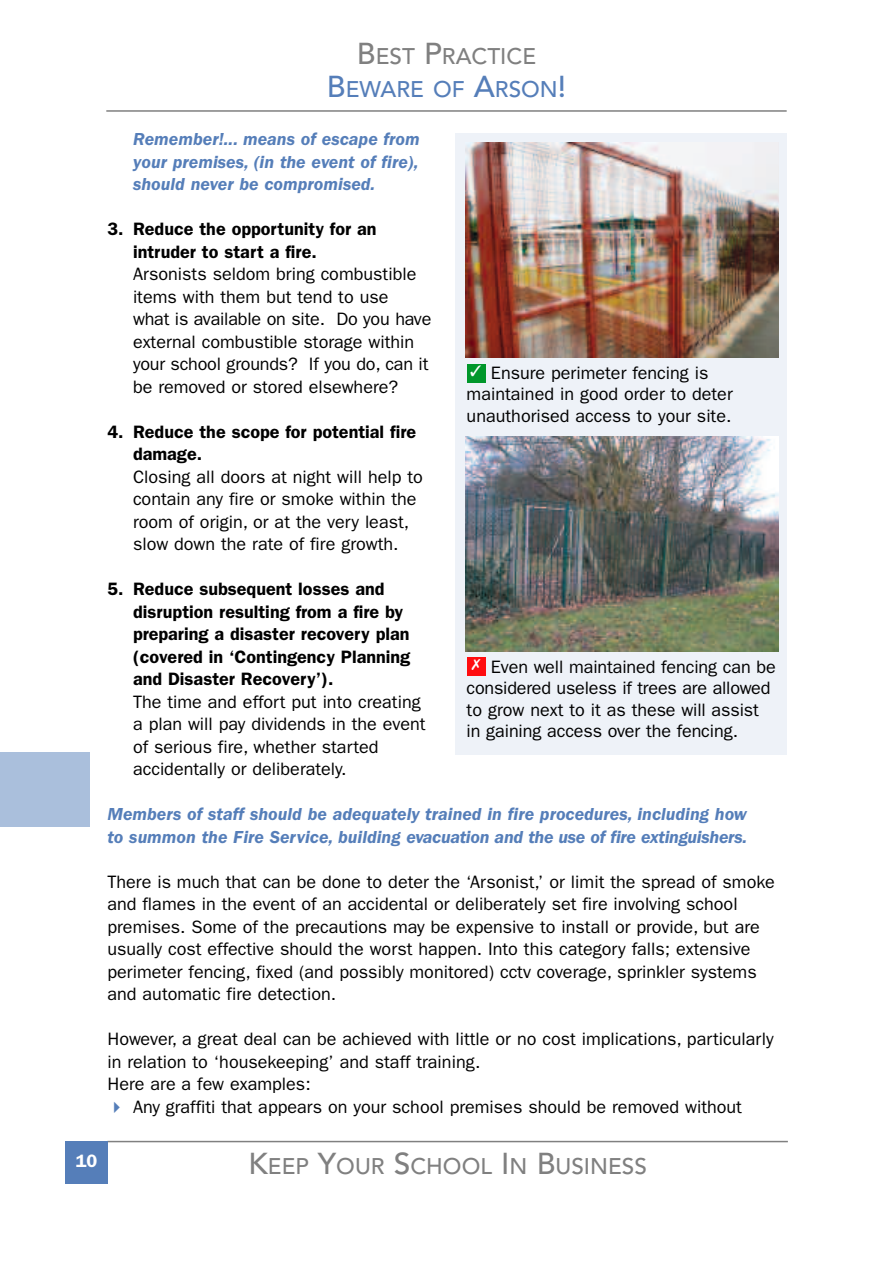
<style>
.page{position:relative;width:893px;height:1263px;background:#fff}
.page>*{position:absolute;margin:0;border:0;box-sizing:border-box;transform-origin:0 0}
.t1{font:500 22.5px/33px "Avenir";color:#557eb9;text-align:center}
.t2{font:500 22.5px "Avenir";color:#808080}
.t3{font:18px/22.5px "Franklin Gothic";color:#000}
.t4{font:600 18px/22.5px "Franklin Gothic";color:#000}
.t5{font:italic 600 18px/22.5px "Franklin Gothic";color:#557eb9;text-align:justify}
.t6{font:600 18px "Franklin Gothic";color:#fff}
.s1{font-size:30px;color:#808080}
.s2{color:#808080}
.s3{font-size:30px}
.s4{color:#557eb9}
</style>
<div class="page">
<div style="left:455px;top:133px;width:332px;height:622px;background:#eef2f8"></div>
<img style="left:465px;top:436px;width:314px;height:215px">
<img style="left:465px;top:143px;width:314px;height:215px">
<hr style="left:106px;top:110px;width:681px;height:2px;background:#808080">
<div style="left:0;top:753px;width:89px;height:74px;background:#aabfdc"></div>
<hr style="left:107px;top:1141px;width:681px;height:1px;background:#808080">
<div style="left:65px;top:1141px;width:43px;height:42px;background:#557eb9"></div>
<div style="left:467px;top:364px;width:18px;height:19px;background:#00972b"></div>
<div style="left:467px;top:657px;width:18px;height:19px;background:#ff0c0f"></div>
<p class="t1" style="left:327px;top:41px;width:241px"><span class="s1">B</span><span class="s2">EST</span> <span class="s1">P</span><span class="s2">RACTICE<br></span><span class="s3">B</span>EWARE OF <span class="s3">A</span>RSON<span class="s3">!</span></p>
<p class="t5" style="left:133px;top:129px;width:288px">Remember!... means of escape from your premises, (in the event of fire), should never be compromised.</p>
<p class="t4" style="left:133px;top:219px;width:245px;text-indent:-26px">3. Reduce the opportunity for an intruder to start a fire.</p>
<p class="t3" style="left:133px;top:264px;width:300px">Arsonists seldom bring combustible items with them but tend to use<br>what is available on site. Do you have external combustible storage within your school grounds? If you do, can it be removed or stored elsewhere?</p>
<p class="t4" style="left:133px;top:422px;width:285px;text-indent:-26px">4. Reduce the scope for potential fire damage.</p>
<p class="t3" style="left:133px;top:467px;width:291px">Closing all doors at night will help to contain any fire or smoke within the room of origin, or at the very least, slow down the rate of fire growth.</p>
<p class="t4" style="left:133px;top:579px;width:279px;text-indent:-26px">5. Reduce subsequent losses and disruption resulting from a fire by preparing a disaster recovery plan (covered in ‘Contingency Planning and Disaster Recovery’).</p>
<p class="t3" style="left:133px;top:692px;width:294px">The time and effort put into creating a plan will pay dividends in the event of serious fire, whether started accidentally or deliberately.</p>
<p class="t5" style="left:107px;top:804px;width:641px">Members of staff should be adequately trained in fire procedures, including how to summon the Fire Service, building evacuation and the use of fire extinguishers.</p>
<p class="t3" style="left:107px;top:872px;width:669px">There is much that can be done to deter the ‘Arsonist,’ or limit the spread of smoke and flames in the event of an accidental or deliberately set fire involving school premises. Some of the precautions may be expensive to install or provide, but are usually cost effective should the worst happen. Into this category falls; extensive perimeter fencing, fixed (and possibly monitored) cctv coverage, sprinkler systems and automatic fire detection.</p>
<p class="t3" style="left:107px;top:1029px;width:668px">However, a great deal can be achieved with little or no cost implications, particularly in relation to ‘housekeeping’ and staff training.<br>Here are a few examples:</p>
<p class="t3" style="left:107px;top:1097px;width:636px"><span class="s4">✔</span> Any graffiti that appears on your school premises should be removed without</p>
<p class="t3" style="left:467px;top:363px;width:268px;line-height:21.6px;text-align:center">Ensure perimeter fencing is maintained in good order to deter unauthorised access to your site.</p>
<p class="t3" style="left:467px;top:657px;width:311px;line-height:21.6px;text-indent:24px">Even well maintained fencing can be considered useless if trees are allowed to grow next to it as these will assist in gaining access over the fencing.</p>
<p class="t6" style="left:76px;top:1154px;width:23px">10</p>
<p class="t2" style="left:249px;top:1157px;width:400px"><span class="s3">K</span>EEP <span class="s3">Y</span>OUR <span class="s3">S</span>CHOOL <span class="s3">I</span>N <span class="s3">B</span>USINESS</p>
</div>
